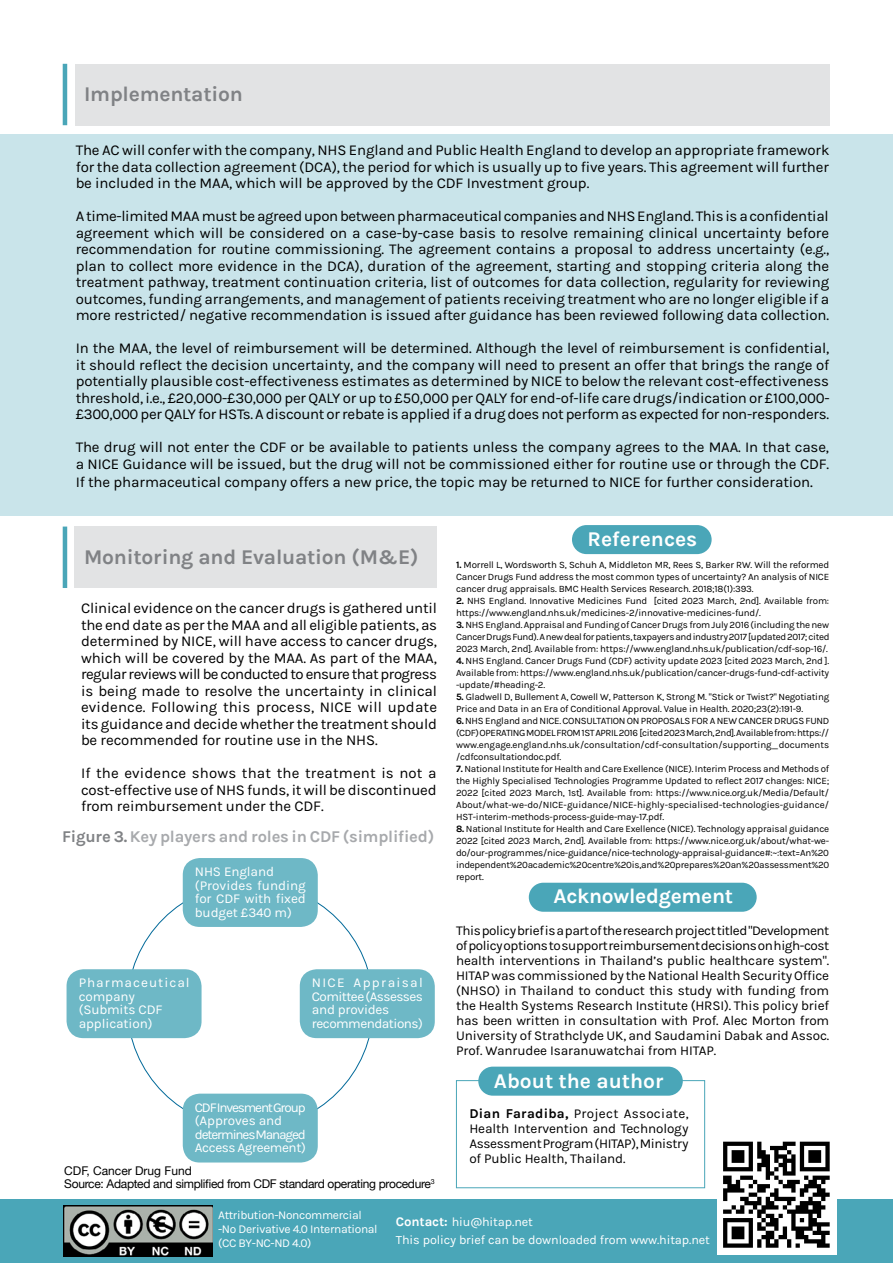
<style>
.page{position:relative;width:893px;height:1263px;background:#fff}
.page>*{position:absolute;margin:0;border:0;box-sizing:border-box;transform-origin:0 0}
.t1{font:700 21px "Karla";letter-spacing:-.01em;color:#808285}
.t2{font:700 21px "Karla";color:#fff}
.t3{font:700 16.5px "Karla";letter-spacing:-.015em;color:#a7a9ac}
.t4{font:15px/16.5px "Karla";letter-spacing:-.01em;color:#000;text-align:justify}
.t5{font:13.5px/15px "Karla";letter-spacing:-.01em;color:#000;text-align:justify}
.t6{font:13.5px/13.5px "Karla";letter-spacing:-.01em;color:#fff;text-align:justify}
.t7{font:13.5px/13.5px "Karla";letter-spacing:-.04em;color:#fff}
.t8{font:13.5px "Karla";letter-spacing:-.085em;color:#fff}
.t9{font:13.5px/13.5px "Karla";letter-spacing:.075em;color:#fff}
.t10{font:13.5px "Karla";letter-spacing:-.03em;color:#fff}
.t11{font:12.6px "Karla";letter-spacing:-.01em;color:#fff}
.t12{font:12px "Karla";letter-spacing:-.03em;color:#fff}
.t13{font:12px "Helvetica Neue";letter-spacing:-.025em;color:#000}
.t14{font:12px "Helvetica Neue";color:#000}
.t15{font:9.75px/12px "Karla";letter-spacing:-.02em;color:#000;text-align:justify}
.s1{font-size:15.75px}
.s2{color:#808285}
.s3{font-weight:700}
.s4{font-weight:700;font-size:13.2px}
</style>
<div class="page">
<div style="left:0;top:134px;width:893px;height:382px;background:#c9e4ea"></div>
<div style="left:0;top:1199px;width:893px;height:64px;background:#4aa6b8"></div>
<img style="left:718px;top:1141px;width:119px;height:114px">
<img style="left:64px;top:1205px;width:149px;height:51px">
<div style="left:75px;top:64px;width:754px;height:61px;background:#e2e3e4"></div>
<div style="left:75px;top:527px;width:362px;height:61px;background:#e2e3e4"></div>
<hr style="left:63px;top:64px;width:4px;height:61px;background:#4aa6b8">
<hr style="left:63px;top:527px;width:4px;height:61px;background:#4aa6b8">
<div style="left:529px;top:883px;width:228px;height:29px;background:#4aa6b8;border-radius:15px"></div>
<div style="left:456px;top:1080px;width:249px;height:108px;border:1px solid #4aa6b8"></div>
<div style="left:478px;top:1067px;width:205px;height:29px;background:#4aa6b8;border-radius:15px"></div>
<div style="left:572px;top:525px;width:140px;height:29px;background:#4aa6b8;border-radius:15px"></div>
<div style="left:183px;top:858px;width:135px;height:69px;background:#6eb8c6;border-radius:17px"></div>
<div style="left:183px;top:1094px;width:135px;height:68px;background:#6eb8c6;border-radius:17px"></div>
<div style="left:67px;top:969px;width:135px;height:69px;background:#6eb8c6;border-radius:17px"></div>
<div style="left:300px;top:969px;width:135px;height:69px;background:#6eb8c6;border-radius:17px"></div>
<p class="t1" style="left:84px;top:82px;width:160px">Implementation</p>
<p class="t4" style="left:76px;top:142px;width:755px">The AC will confer with the company, NHS England and Public Health England to develop an appropriate framework for the data collection agreement (DCA), the period for which is usually up to five years. This agreement will further be included in the MAA, which will be approved by the CDF Investment group.</p>
<p class="t4" style="left:76px;top:208px;width:755px">A time-limited MAA must be agreed upon between pharmaceutical companies and NHS England. This is a confidential agreement which will be considered on a case-by-case basis to resolve remaining clinical uncertainty before recommendation for routine commissioning. The agreement contains a proposal to address uncertainty (e.g., plan to collect more evidence in the DCA), duration of the agreement, starting and stopping criteria along the treatment pathway, treatment continuation criteria, list of outcomes for data collection, regularity for reviewing outcomes, funding arrangements, and management of patients receiving treatment who are no longer eligible if a more restricted/ negative recommendation is issued after guidance has been reviewed following data collection.</p>
<p class="t4" style="left:76px;top:340px;width:755px">In the MAA, the level of reimbursement will be determined. Although the level of reimbursement is confidential, it should reflect the decision uncertainty, and the company will need to present an offer that brings the range of potentially plausible cost-effectiveness estimates as determined by NICE to below the relevant cost-effectiveness threshold, i.e., £20,000-£30,000 per QALY or up to £50,000 per QALY for end-of-life care drugs/indication or £100,000- £300,000 per QALY for HSTs. A discount or rebate is applied if a drug does not perform as expected for non-responders.</p>
<p class="t4" style="left:76px;top:439px;width:755px">The drug will not enter the CDF or be available to patients unless the company agrees to the MAA. In that case, a NICE Guidance will be issued, but the drug will not be commissioned either for routine use or through the CDF.</p>
<p class="t4" style="left:76px;top:474px;width:739px">If the pharmaceutical company offers a new price, the topic may be returned to NICE for further consideration<span class="s1">.</span></p>
<p class="t1" style="left:84px;top:545px;width:336px">Monitoring and Evaluation (M&amp;E)</p>
<p class="t4" style="left:81px;top:600px;width:358px">Clinical evidence on the cancer drugs is gathered until the end date as per the MAA and all eligible patients, as determined by NICE, will have access to cancer drugs, which will be covered by the MAA. As part of the MAA, regular reviews will be conducted to ensure that progress is being made to resolve the uncertainty in clinical evidence. Following this process, NICE will update its guidance and decide whether the treatment should be recommended for routine use in the NHS.</p>
<p class="t4" style="left:81px;top:765px;width:357px">If the evidence shows that the treatment is not a cost-effective use of NHS funds, it will be discontinued from reimbursement under the CDF.</p>
<p class="t3" style="left:62px;top:827px;width:374px"><span class="s2">Figure 3.</span> Key players and roles in CDF (simplified)</p>
<p class="t6" style="left:195px;top:865px;width:81px">NHS England</p>
<p class="t6" style="left:195px;top:878px;width:113px">(Provides funding for CDF with fixed budget £340 m)</p>
<p class="t9" style="left:79px;top:976px;width:112px">Pharmaceutical company</p>
<p class="t6" style="left:79px;top:1003px;width:85px">(Submits CDF</p>
<p class="t6" style="left:79px;top:1017px;width:75px">application)</p>
<p class="t7" style="left:312px;top:976px;width:113px">NICE Appraisal<br>Comittee (Assesses</p>
<p class="t6" style="left:312px;top:1003px;width:79px">and provides</p>
<p class="t7" style="left:312px;top:1017px;width:112px">recommendations)</p>
<p class="t8" style="left:195px;top:1100px;width:112px">CDF Invesment Group</p>
<p class="t6" style="left:195px;top:1114px;width:89px">(Approves and</p>
<p class="t8" style="left:195px;top:1127px;width:112px">determines Managed</p>
<p class="t10" style="left:195px;top:1140px;width:112px">Access Agreement)</p>
<p class="t14" style="left:64px;top:1162px;width:129px">CDF, Cancer Drug Fund</p>
<p class="t13" style="left:64px;top:1175px;width:372px">Source: Adapted and simplified from CDF standard operating procedure<sup>3</sup></p>
<p class="t2" style="left:588px;top:527px;width:111px">References</p>
<p class="t15" style="left:456px;top:559px;width:375px"><span class="s3">1.</span> Morrell L, Wordsworth S, Schuh A, Middleton MR, Rees S, Barker RW. Will the reformed Cancer Drugs Fund address the most common types of uncertainty? An analysis of NICE cancer drug appraisals. BMC Health Services Research. 2018;18(1):393.</p>
<p class="t15" style="left:456px;top:595px;width:375px"><span class="s3">2.</span> NHS England. Innovative Medicines Fund [cited 2023 March, 2nd]. Available from: https://www.england.nhs.uk/medicines-2/innovative-medicines-fund/.</p>
<p class="t15" style="left:456px;top:619px;width:375px"><span class="s3">3.</span> NHS England. Appraisal and Funding of Cancer Drugs from July 2016 (including the new Cancer Drugs Fund). A new deal for patients, taxpayers and industry 2017 [updated 2017; cited 2023 March, 2nd]. Available from: https://www.england.nhs.uk/publication/cdf-sop-16/.</p>
<p class="t15" style="left:456px;top:655px;width:375px"><span class="s3">4.</span> NHS England. Cancer Drugs Fund (CDF) activity update 2023 [cited 2023 March, 2nd ].<br>Available from: https://www.england.nhs.uk/publication/cancer-drugs-fund-cdf-activity -update/#heading-2.</p>
<p class="t15" style="left:456px;top:691px;width:375px"><span class="s3">5.</span> Gladwell D, Bullement A, Cowell W, Patterson K, Strong M. "Stick or Twist?" Negotiating<br>Price and Data in an Era of Conditional Approval. Value in Health. 2020;23(2):191-9.</p>
<p class="t15" style="left:456px;top:715px;width:375px"><span class="s3">6.</span> NHS England and NICE. CONSULTATION ON PROPOSALS FOR A NEW CANCER DRUGS FUND (CDF) OPERATING MODEL FROM 1ST APRIL 2016 [cited 2023 March, 2nd]. Available from: https:// www.engage.england.nhs.uk/consultation/cdf-consultation/supporting_documents /cdfconsultationdoc.pdf.</p>
<p class="t15" style="left:456px;top:763px;width:375px"><span class="s3">7.</span> National Institute for Health and Care Exellence (NICE). Interim Process and Methods of the Highly Specialised Technologies Programme Updated to reflect 2017 changes: NICE; 2022 [cited 2023 March, 1st]. Available from: https://www.nice.org.uk/Media/Default/ About/what-we-do/NICE-guidance/NICE-highly-specialised-technologies-guidance/ HST-interim-methods-process-guide-may-17.pdf.</p>
<p class="t15" style="left:456px;top:823px;width:375px"><span class="s3">8.</span> National Institute for Health and Care Exellence (NICE). Technology appraisal guidance 2022 [cited 2023 March, 2nd]. Available from: https://www.nice.org.uk/about/what-we&shy;do/our-programmes/nice-guidance/nice-technology-appraisal-guidance#:~:text=An%20 independent%20academic%20centre%20is,and%20prepares%20an%20assessment%20 report.</p>
<p class="t2" style="left:553px;top:884px;width:181px">Acknowledgement</p>
<p class="t5" style="left:456px;top:923px;width:375px">This policy brief is a part of the research project titled "Development of policy options to support reimbursement decisions on high-cost health interventions in Thailand’s public healthcare system".<br>HITAP was commissioned by the National Health Security Office (NHSO) in Thailand to conduct this study with funding from the Health Systems Research Institute (HRSI). This policy brief has been written in consultation with Prof. Alec Morton from University of Strathclyde UK, and Saudamini Dabak and Assoc.<br>Prof. Wanrudee Isaranuwatchai from HITAP.</p>
<p class="t2" style="left:494px;top:1069px;width:171px">About the author</p>
<p class="t5" style="left:469px;top:1106px;width:221px"><span class="s3">Dian Faradiba,</span> Project Associate, Health Intervention and Technology Assessment Program (HITAP), Ministry of Public Health, Thailand.</p>
<p class="t12" style="left:218px;top:1208px;width:145px">Attribution-Noncommercial</p>
<p class="t12" style="left:218px;top:1222px;width:161px">-No Derivative 4.0 International</p>
<p class="t12" style="left:218px;top:1236px;width:95px">(CC BY-NC-ND 4.0)</p>
<p class="t11" style="left:396px;top:1215px;width:138px"><span class="s4">Contact:</span> hiu@hitap.net</p>
<p class="t11" style="left:396px;top:1233px;width:315px">This policy brief can be downloaded from www.hitap.net</p>
</div>
